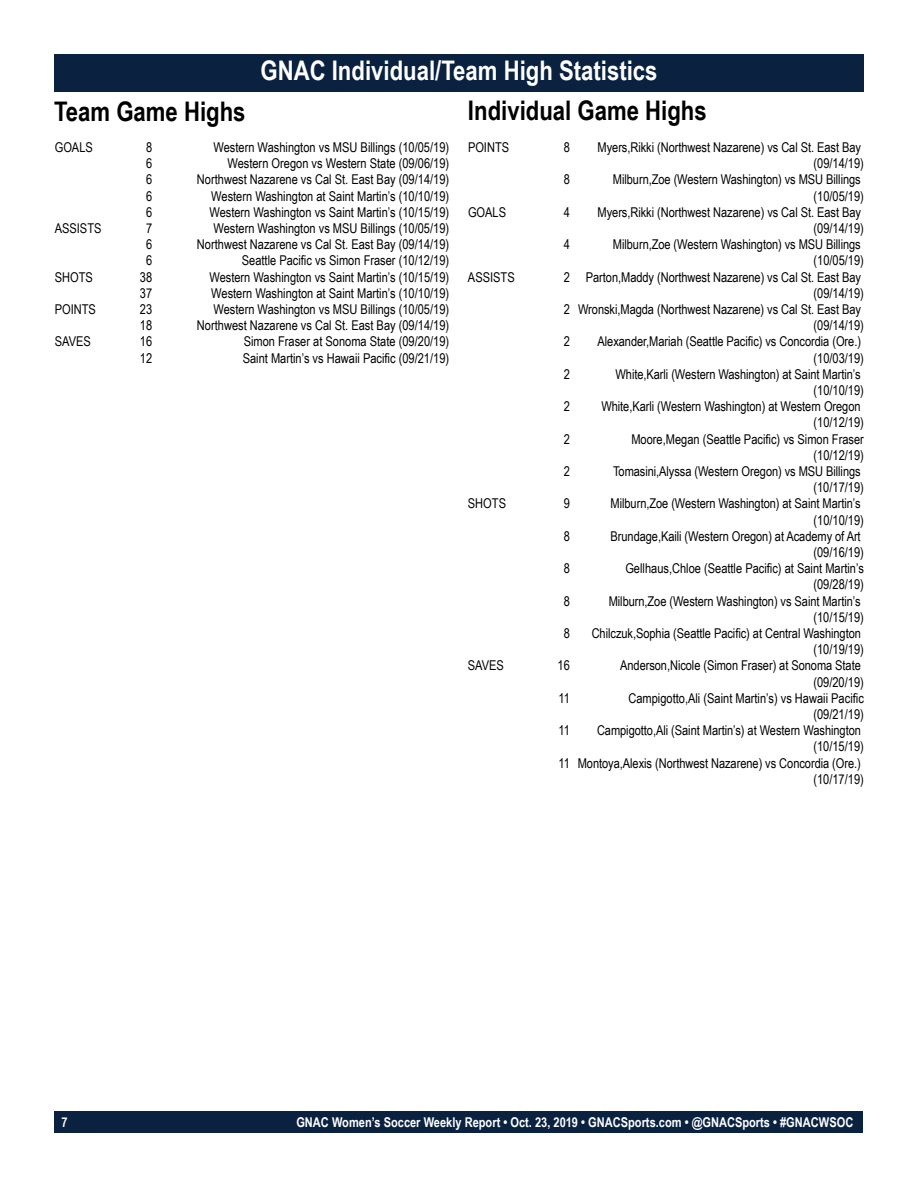
<style>
.page{position:relative;width:918px;height:1188px;background:#fff}
.page>*{position:absolute;margin:0;border:0;box-sizing:border-box;transform-origin:0 0}
.t1{font:700 27px "Arial Narrow";color:#fff}
.t2{font:700 27px "Arial Narrow";color:#000}
.t3{font:13.5px/16.2px "Arial Narrow";letter-spacing:-.005em;color:#000;text-align:right}
.t4{font:700 13.5px "Arial Narrow";color:#fff}
</style>
<div class="page">
<div style="left:55px;top:1111px;width:808px;height:22px;background:#0a2240"></div>
<div style="left:54px;top:54px;width:810px;height:38px;background:#0a2240"></div>
<h1 class="t1" style="left:261px;top:50px;width:398px">GNAC Individual/Team High Statistics</h1>
<h1 class="t2" style="left:468px;top:90px;width:240px">Individual Game Highs</h1>
<p class="t3" style="left:468px;top:139px;width:43px">POINTS</p>
<p class="t3" style="left:564px;top:139px;width:8px">8</p>
<p class="t3" style="left:598px;top:139px;width:268px">Myers,Rikki (Northwest Nazarene) vs Cal St. East Bay (09/14/19)</p>
<p class="t3" style="left:564px;top:171px;width:8px">8</p>
<p class="t3" style="left:613px;top:171px;width:253px">Milburn,Zoe (Western Washington) vs MSU Billings (10/05/19)</p>
<p class="t3" style="left:468px;top:203px;width:40px">GOALS</p>
<p class="t3" style="left:564px;top:203px;width:8px">4</p>
<p class="t3" style="left:598px;top:203px;width:268px">Myers,Rikki (Northwest Nazarene) vs Cal St. East Bay (09/14/19)</p>
<p class="t3" style="left:564px;top:236px;width:8px">4</p>
<p class="t3" style="left:613px;top:236px;width:253px">Milburn,Zoe (Western Washington) vs MSU Billings (10/05/19)</p>
<p class="t3" style="left:468px;top:268px;width:48px">ASSISTS</p>
<p class="t3" style="left:564px;top:268px;width:299px">2 Parton,Maddy (Northwest Nazarene) vs Cal St. East Bay</p>
<p class="t3" style="left:814px;top:284px;width:52px">(09/14/19)</p>
<p class="t3" style="left:564px;top:301px;width:299px">2 Wronski,Magda (Northwest Nazarene) vs Cal St. East Bay</p>
<p class="t3" style="left:814px;top:317px;width:52px">(09/14/19)</p>
<p class="t3" style="left:564px;top:333px;width:8px">2</p>
<p class="t3" style="left:598px;top:333px;width:268px">Alexander,Mariah (Seattle Pacific) vs Concordia (Ore.) (10/03/19)</p>
<p class="t3" style="left:564px;top:365px;width:8px">2</p>
<p class="t3" style="left:616px;top:365px;width:250px">White,Karli (Western Washington) at Saint Martin’s (10/10/19)</p>
<p class="t3" style="left:564px;top:398px;width:8px">2</p>
<p class="t3" style="left:601px;top:398px;width:264px">White,Karli (Western Washington) at Western Oregon (10/12/19)</p>
<p class="t3" style="left:564px;top:430px;width:8px">2</p>
<p class="t3" style="left:631px;top:430px;width:234px">Moore,Megan (Seattle Pacific) vs Simon Fraser (10/12/19)</p>
<p class="t3" style="left:564px;top:463px;width:8px">2</p>
<p class="t3" style="left:613px;top:463px;width:252px">Tomasini,Alyssa (Western Oregon) vs MSU Billings (10/17/19)</p>
<p class="t3" style="left:468px;top:495px;width:40px">SHOTS</p>
<p class="t3" style="left:564px;top:495px;width:8px">9</p>
<p class="t3" style="left:611px;top:495px;width:255px">Milburn,Zoe (Western Washington) at Saint Martin’s (10/10/19)</p>
<p class="t3" style="left:564px;top:527px;width:8px">8</p>
<p class="t3" style="left:611px;top:527px;width:255px">Brundage,Kaili (Western Oregon) at Academy of Art (09/16/19)</p>
<p class="t3" style="left:564px;top:560px;width:8px">8</p>
<p class="t3" style="left:625px;top:560px;width:240px">Gellhaus,Chloe (Seattle Pacific) at Saint Martin’s (09/28/19)</p>
<p class="t3" style="left:564px;top:592px;width:8px">8</p>
<p class="t3" style="left:609px;top:592px;width:257px">Milburn,Zoe (Western Washington) vs Saint Martin’s (10/15/19)</p>
<p class="t3" style="left:564px;top:625px;width:8px">8</p>
<p class="t3" style="left:592px;top:625px;width:274px">Chilczuk,Sophia (Seattle Pacific) at Central Washington (10/19/19)</p>
<p class="t3" style="left:468px;top:657px;width:38px">SAVES</p>
<p class="t3" style="left:558px;top:657px;width:14px">16</p>
<p class="t3" style="left:620px;top:657px;width:245px">Anderson,Nicole (Simon Fraser) at Sonoma State (09/20/19)</p>
<p class="t3" style="left:558px;top:689px;width:13px">11</p>
<p class="t3" style="left:628px;top:689px;width:237px">Campigotto,Ali (Saint Martin’s) vs Hawaii Pacific (09/21/19)</p>
<p class="t3" style="left:558px;top:722px;width:13px">11</p>
<h1 class="t2" style="left:54px;top:91px;width:193px">Team Game Highs</h1>
<p class="t3" style="left:55px;top:139px;width:40px">GOALS</p>
<p class="t3" style="left:146px;top:139px;width:8px">8</p>
<p class="t3" style="left:214px;top:139px;width:237px">Western Washington vs MSU Billings (10/05/19)</p>
<p class="t3" style="left:146px;top:155px;width:8px">6</p>
<p class="t3" style="left:227px;top:155px;width:223px">Western Oregon vs Western State (09/06/19)</p>
<p class="t3" style="left:146px;top:171px;width:8px">6</p>
<p class="t3" style="left:197px;top:171px;width:254px">Northwest Nazarene vs Cal St. East Bay (09/14/19)</p>
<p class="t3" style="left:146px;top:187px;width:8px">6</p>
<p class="t3" style="left:211px;top:187px;width:239px">Western Washington at Saint Martin’s (10/10/19)</p>
<p class="t3" style="left:146px;top:203px;width:8px">6</p>
<p class="t3" style="left:209px;top:203px;width:241px">Western Washington vs Saint Martin’s (10/15/19)</p>
<p class="t3" style="left:55px;top:220px;width:48px">ASSISTS</p>
<p class="t3" style="left:146px;top:220px;width:8px">7</p>
<p class="t3" style="left:214px;top:220px;width:237px">Western Washington vs MSU Billings (10/05/19)</p>
<p class="t3" style="left:146px;top:236px;width:8px">6</p>
<p class="t3" style="left:197px;top:236px;width:254px">Northwest Nazarene vs Cal St. East Bay (09/14/19)</p>
<p class="t3" style="left:146px;top:252px;width:8px">6</p>
<p class="t3" style="left:242px;top:252px;width:209px">Seattle Pacific vs Simon Fraser (10/12/19)</p>
<p class="t3" style="left:55px;top:268px;width:40px">SHOTS</p>
<p class="t3" style="left:140px;top:268px;width:14px">38</p>
<p class="t3" style="left:209px;top:268px;width:241px">Western Washington vs Saint Martin’s (10/15/19)</p>
<p class="t3" style="left:140px;top:284px;width:14px">37</p>
<p class="t3" style="left:211px;top:284px;width:239px">Western Washington at Saint Martin’s (10/10/19)</p>
<p class="t3" style="left:55px;top:301px;width:43px">POINTS</p>
<p class="t3" style="left:140px;top:301px;width:14px">23</p>
<p class="t3" style="left:214px;top:301px;width:237px">Western Washington vs MSU Billings (10/05/19)</p>
<p class="t3" style="left:140px;top:317px;width:14px">18</p>
<p class="t3" style="left:197px;top:317px;width:254px">Northwest Nazarene vs Cal St. East Bay (09/14/19)</p>
<p class="t3" style="left:55px;top:333px;width:38px">SAVES</p>
<p class="t3" style="left:140px;top:333px;width:14px">16</p>
<p class="t3" style="left:244px;top:333px;width:207px">Simon Fraser at Sonoma State (09/20/19)</p>
<p class="t3" style="left:140px;top:349px;width:14px">12</p>
<p class="t3" style="left:243px;top:349px;width:208px">Saint Martin’s vs Hawaii Pacific (09/21/19)</p>
<p class="t3" style="left:558px;top:722px;width:307px">Campigotto,Ali (Saint Martin’s) at Western Washington (10/15/19)<br>11 Montoya,Alexis (Northwest Nazarene) vs Concordia (Ore.) (10/17/19)</p>
<p class="t4" style="left:61px;top:1112px;width:8px">7</p>
<p class="t4" style="left:296px;top:1112px;width:559px">GNAC Women’s Soccer Weekly Report • Oct. 23, 2019 • GNACSports.com • @GNACSports • #GNACWSOC</p>
</div>
